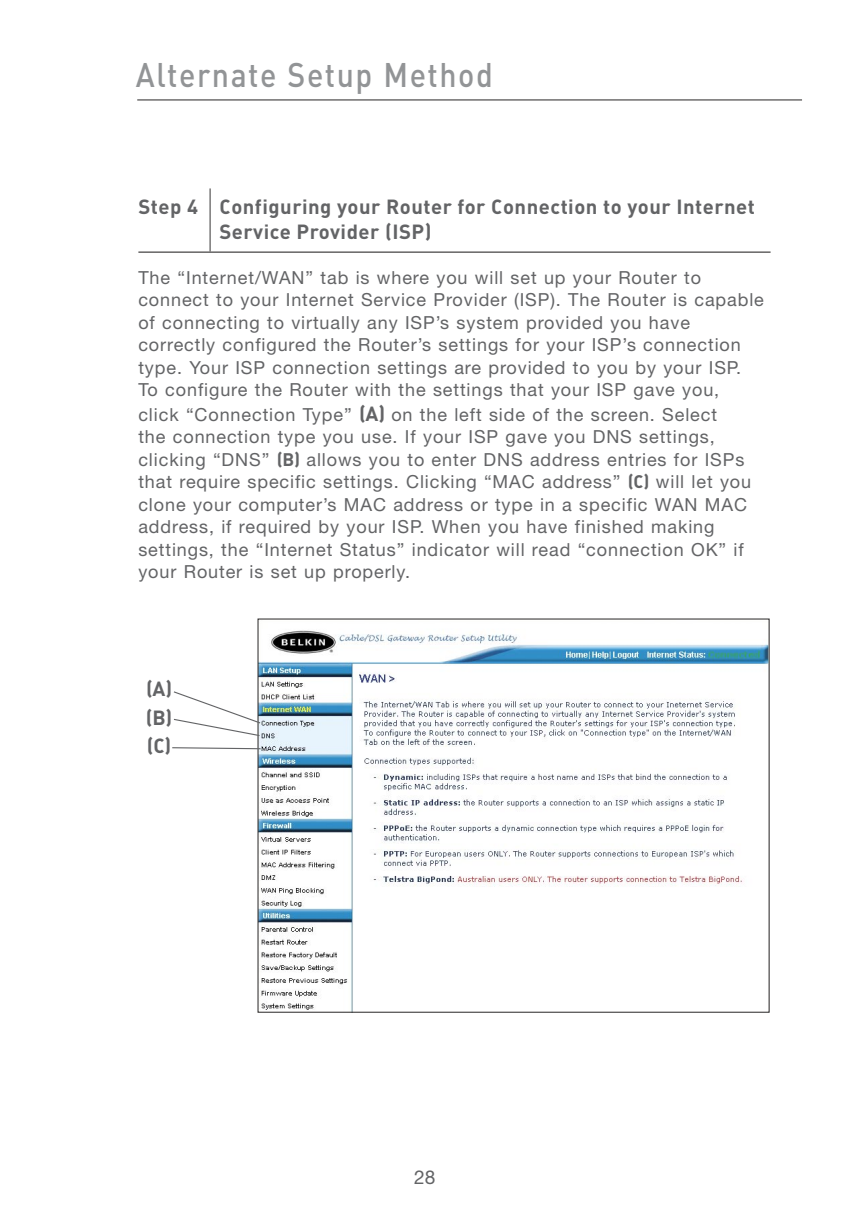
<style>
.page{position:relative;width:851px;height:1215px;background:#fff}
.page>*{position:absolute;margin:0;border:0;box-sizing:border-box;transform-origin:0 0}
.t1{font:500 33.75px "DIN";letter-spacing:.05em;color:#929496;scale:.9 1}
.Style_1{font:700 20.25px/24.3px "DIN";letter-spacing:.025em;color:#636466}
.t2{font:19.12px "Helvetica Neue";color:#636466}
.t3{font:18px/22.5px "Helvetica Neue";letter-spacing:.05em;color:#636466}
.s1{font-family:"DIN";font-weight:700;font-size:20.25px}
.s2{font-family:"DIN";font-weight:700}
</style>
<div class="page">
<hr style="left:137px;top:100px;width:665px;height:1px;background:#272525">
<hr style="left:138px;top:252px;width:632px;height:1px;background:#272525">
<hr style="left:210px;top:188px;width:1px;height:63px;background:#272525">
<img style="left:260px;top:630px;width:507px;height:380px">
<svg style="left:173px;top:690px;width:88px;height:47px"></svg>
<svg style="left:172px;top:747px;width:90px;height:3px"></svg>
<h1 class="t1" style="left:136px;top:54px;width:398px">Alternate Setup Method</h1>
<p class="Style_1" style="left:219px;top:194px;width:537px;text-indent:-81px">Step 4 Configuring your Router for Connection to your Internet<br>Service Provider (ISP)</p>
<p class="t3" style="left:138px;top:266px;width:627px">The “Internet/WAN” tab is where you will set up your Router to connect to your Internet Service Provider (ISP). The Router is capable of connecting to virtually any ISP’s system provided you have correctly configured the Router’s settings for your ISP’s connection type. Your ISP connection settings are provided to you by your ISP.<br>To configure the Router with the settings that your ISP gave you,</p>
<p class="t3" style="left:138px;top:403px;width:614px">click “Connection Type” <span class="s1">(A)</span> on the left side of the screen. Select<br>the connection type you use. If your ISP gave you DNS settings, clicking “DNS” <span class="s2">(B)</span> allows you to enter DNS address entries for ISPs that require specific settings. Clicking “MAC address” <span class="s2">(C)</span> will let you clone your computer’s MAC address or type in a specific WAN MAC address, if required by your ISP. When you have finished making settings, the “Internet Status” indicator will read “connection OK” if your Router is set up properly.</p>
<p class="Style_1" style="left:146px;top:676px;width:28px">(A)</p>
<p class="Style_1" style="left:146px;top:704px;width:28px">(B)</p>
<p class="Style_1" style="left:147px;top:733px;width:26px">(C)</p>
<p class="t2" style="left:414px;top:1166px;width:23px">28</p>
</div>
